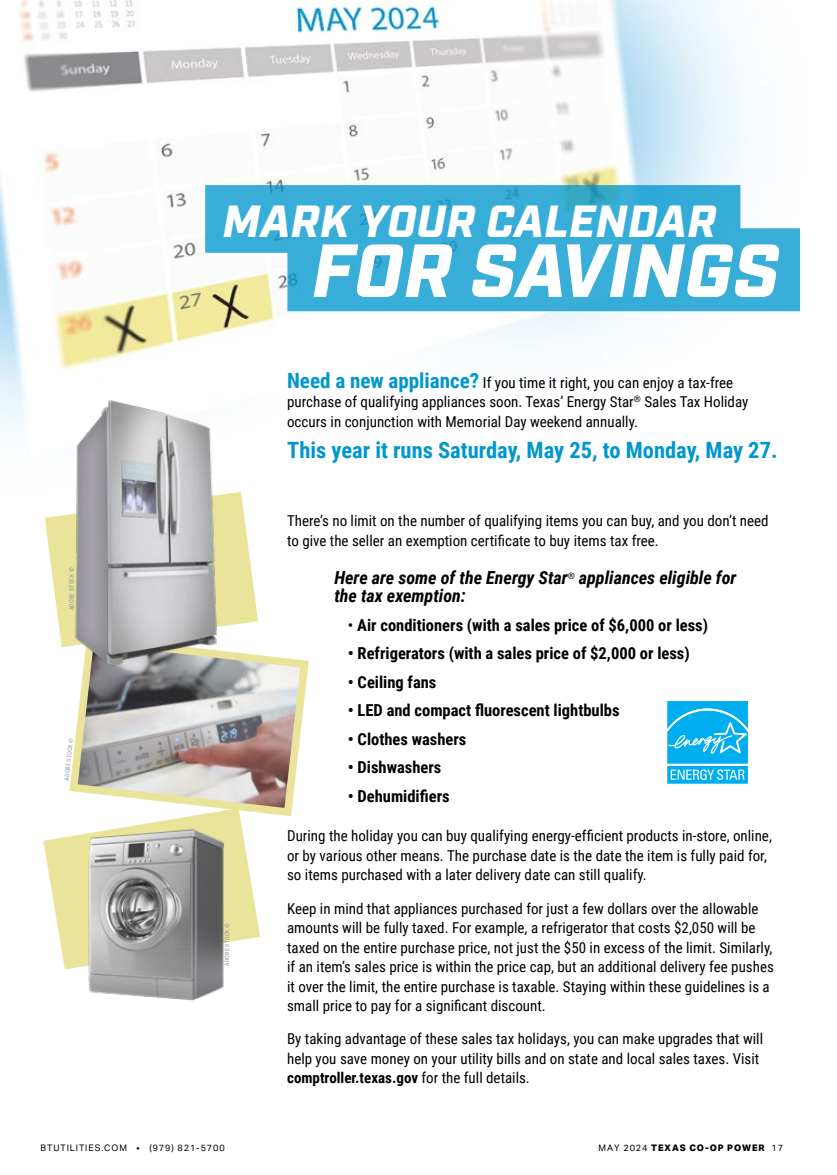
<style>
.page{position:relative;width:837px;height:1175px;background:#fff}
.page>*{position:absolute;margin:0;border:0;box-sizing:border-box;transform-origin:0 0}
.t1{font:italic 900 75px "Industry";letter-spacing:.01em;color:#fff}
.t2{font:italic 900 45px "Industry";letter-spacing:.01em;color:#fff}
.t3{font:700 22.5px "Roboto Condensed";color:#0097ce}
.t4{font:italic 700 18px/18px "Roboto Condensed";color:#000}
.t5{font:700 16.5px "Roboto Condensed";color:#000}
.t6{font:15px/19.5px "Roboto Condensed";color:#000}
.t7{font:9px "Aktiv Grotesk";letter-spacing:.1em;color:#000}
.t8{font:800 9px "Aktiv Grotesk";letter-spacing:.1em;color:#000}
.t9{font:6px "Roboto Condensed";letter-spacing:.035em;color:#939598}
.s1{font-weight:700;font-size:21px;color:#0097ce}
.s2{font-weight:400}
.s3{font-weight:700}
</style>
<div class="page">
<img style="left:0;top:0;width:800px;height:519px">
<svg style="left:69px;top:653px;width:240px;height:164px;background:#bcb5ac"></svg>
<svg style="left:205px;top:185px;width:595px;height:126px;background:#4ab3d7"></svg>
<svg style="left:45px;top:492px;width:213px;height:131px"></svg>
<img style="left:58px;top:393px;width:187px;height:280px">
<img style="left:45px;top:806px;width:219px;height:195px">
<svg style="left:667px;top:701px;width:81px;height:83px;background:#2dbcf1"></svg>
<h2 class="t2" style="left:223px;top:194px;width:495px">MARK YOUR CALENDAR</h2>
<h1 class="t1" style="left:312px;top:226px;width:469px">FOR SAVINGS</h1>
<p class="t9" style="left:68px;top:610px;width:44px;rotate:-90deg">ADOBE STOCK ©</p>
<p class="t9" style="left:62px;top:780px;width:44px;rotate:-84deg">ADOBE STOCK ©</p>
<p class="t9" style="left:223px;top:966px;width:44px;rotate:-90deg">ADOBE STOCK ©</p>
<p class="t6" style="left:287px;top:372px;width:463px"><span class="s1">Need a new appliance?</span> If you time it right, you can enjoy a tax-free purchase of qualifying appliances soon. Texas’ Energy Star<sup>®</sup> Sales Tax Holiday occurs in conjunction with Memorial Day weekend annually.</p>
<h3 class="t3" style="left:287px;top:434px;width:492px">This year it runs Saturday, May 25, to Monday, May 27.</h3>
<p class="t6" style="left:287px;top:510px;width:483px">There’s no limit on the number of qualifying items you can buy, and you don’t need to give the seller an exemption certificate to buy items tax free.</p>
<p class="t4" style="left:334px;top:568px;width:404px">Here are some of the Energy Star<sup>®</sup> appliances eligible for the tax exemption:</p>
<p class="t5" style="left:348px;top:613px;width:362px"><span class="s2">•</span> Air conditioners (with a sales price of $6,000 or less)</p>
<p class="t5" style="left:348px;top:641px;width:343px">• Refrigerators (with a sales price of $2,000 or less)</p>
<p class="t5" style="left:348px;top:670px;width:90px">• Ceiling fans</p>
<p class="t5" style="left:348px;top:698px;width:273px">• LED and compact fluorescent lightbulbs</p>
<p class="t5" style="left:348px;top:727px;width:120px">• Clothes washers</p>
<p class="t5" style="left:348px;top:755px;width:95px">• Dishwashers</p>
<p class="t5" style="left:348px;top:784px;width:103px">• Dehumidifiers</p>
<p class="t6" style="left:287px;top:825px;width:486px">During the holiday you can buy qualifying energy-efficient products in-store, online, or by various other means. The purchase date is the date the item is fully paid for, so items purchased with a later delivery date can still qualify.</p>
<p class="t6" style="left:287px;top:897px;width:488px">Keep in mind that appliances purchased for just a few dollars over the allowable amounts will be fully taxed. For example, a refrigerator that costs $2,050 will be taxed on the entire purchase price, not just the $50 in excess of the limit. Similarly, if an item’s sales price is within the price cap, but an additional delivery fee pushes it over the limit, the entire purchase is taxable. Staying within these guidelines is a small price to pay for a significant discount.</p>
<p class="t6" style="left:287px;top:1028px;width:478px">By taking advantage of these sales tax holidays, you can make upgrades that will help you save money on your utility bills and on state and local sales taxes. Visit <span class="s3">comptroller.texas.gov</span> for the full details.</p>
<p class="t7" style="left:40px;top:1143px;width:186px">BTUTILITIES.COM • (979) 821-5700</p>
<p class="t8" style="left:599px;top:1143px;width:186px"><span class="s2">MAY 2024</span> TEXAS CO-OP POWER <span class="s2">17</span></p>
</div>
